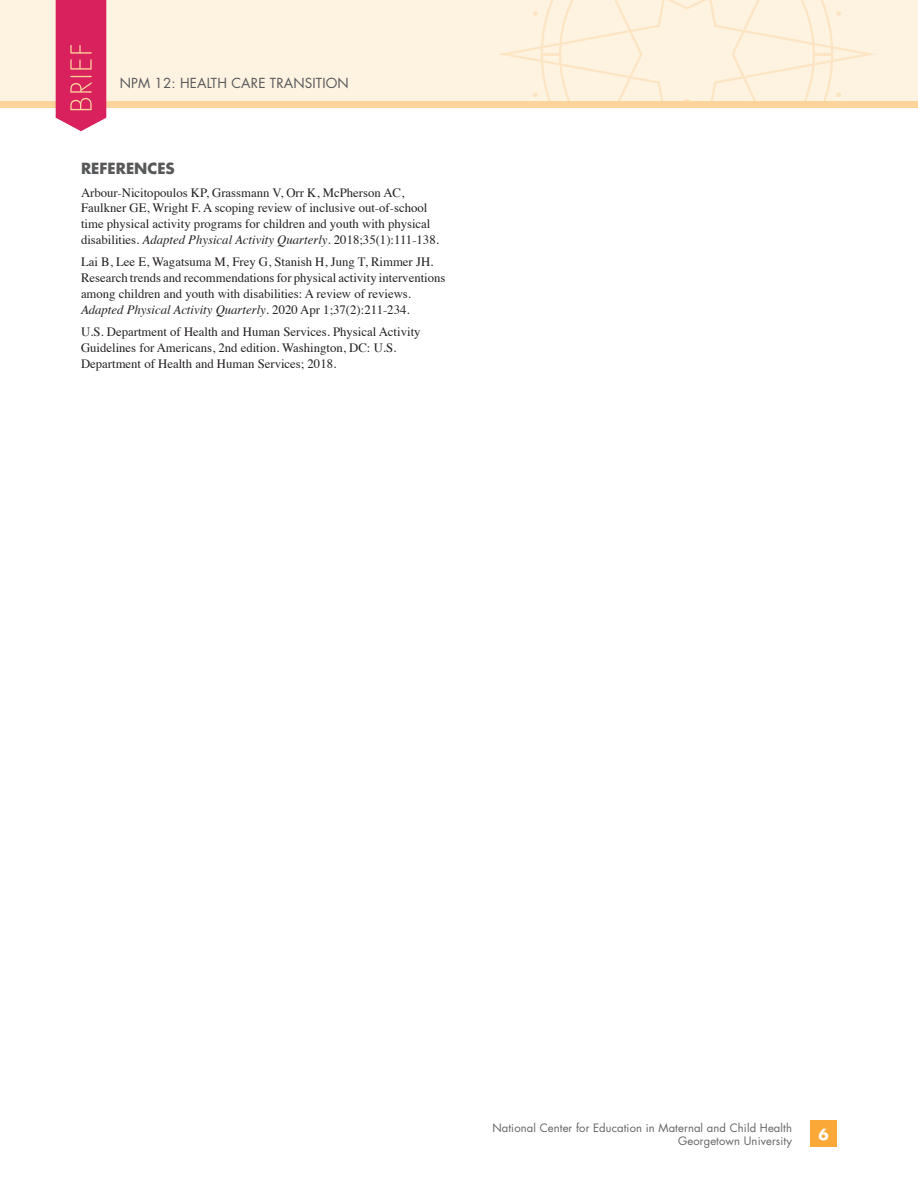
<style>
.page{position:relative;width:918px;height:1188px;background:#fff}
.page>*{position:absolute;margin:0;border:0;box-sizing:border-box;transform-origin:0 0}
.References_Heading{font:700 15px "Futura";color:#57585a}
.Headers{font:700 15px "Futura";color:#fff}
.Headers-2{font:13.5px "Futura";letter-spacing:.01em;color:#57585a}
.References{font:12.75px/15.8px "Times";color:#231f20}
.Footers{font:11.25px "Futura";letter-spacing:.01em;color:#636366}
.s1{font-style:italic}
</style>
<div class="page">
<div style="left:810px;top:1120px;width:27px;height:28px;background:#faa838"></div>
<div style="left:0;top:0;width:918px;height:101px;background:#fef2e1"></div>
<svg style="left:499px;top:0;width:376px;height:101px"></svg>
<div style="left:0;top:101px;width:918px;height:7px;background:#fcd49c"></div>
<svg style="left:56px;top:0;width:50px;height:131px;background:#dc3368"></svg>
<p class="Headers-2" style="left:120px;top:73px;width:230px">NPM 12: HEALTH CARE TRANSITION</p>
<p class="References_Heading" style="left:81px;top:158px;width:95px">REFERENCES</p>
<p class="References" style="left:81px;top:183px;width:359px">Arbour-Nicitopoulos KP, Grassmann V, Orr K, McPherson AC, Faulkner GE, Wright F. A scoping review of inclusive out-of-school time physical activity programs for children and youth with physical disabilities. <span class="s1">Adapted Physical Activity Quarterly</span>. 2018;35(1):111-138.</p>
<p class="References" style="left:81px;top:253px;width:354px">Lai B, Lee E, Wagatsuma M, Frey G, Stanish H, Jung T, Rimmer JH.</p>
<p class="References" style="left:81px;top:269px;width:366px">Research trends and recommendations for physical activity interventions</p>
<p class="References" style="left:81px;top:285px;width:332px">among children and youth with disabilities: A review of reviews.<br><span class="s1">Adapted Physical Activity Quarterly</span>. 2020 Apr 1;37(2):211-234.</p>
<p class="References" style="left:81px;top:323px;width:341px">U.S. Department of Health and Human Services. Physical Activity<br>Guidelines for Americans, 2nd edition. Washington, DC: U.S.<br>Department of Health and Human Services; 2018.</p>
<p class="Footers" style="left:492px;top:1120px;width:301px">National Center for Education in Maternal and Child Health</p>
<p class="Footers" style="left:678px;top:1133px;width:115px">Georgetown University</p>
<p class="Headers" style="left:818px;top:1124px;width:12px">6</p>
</div>
